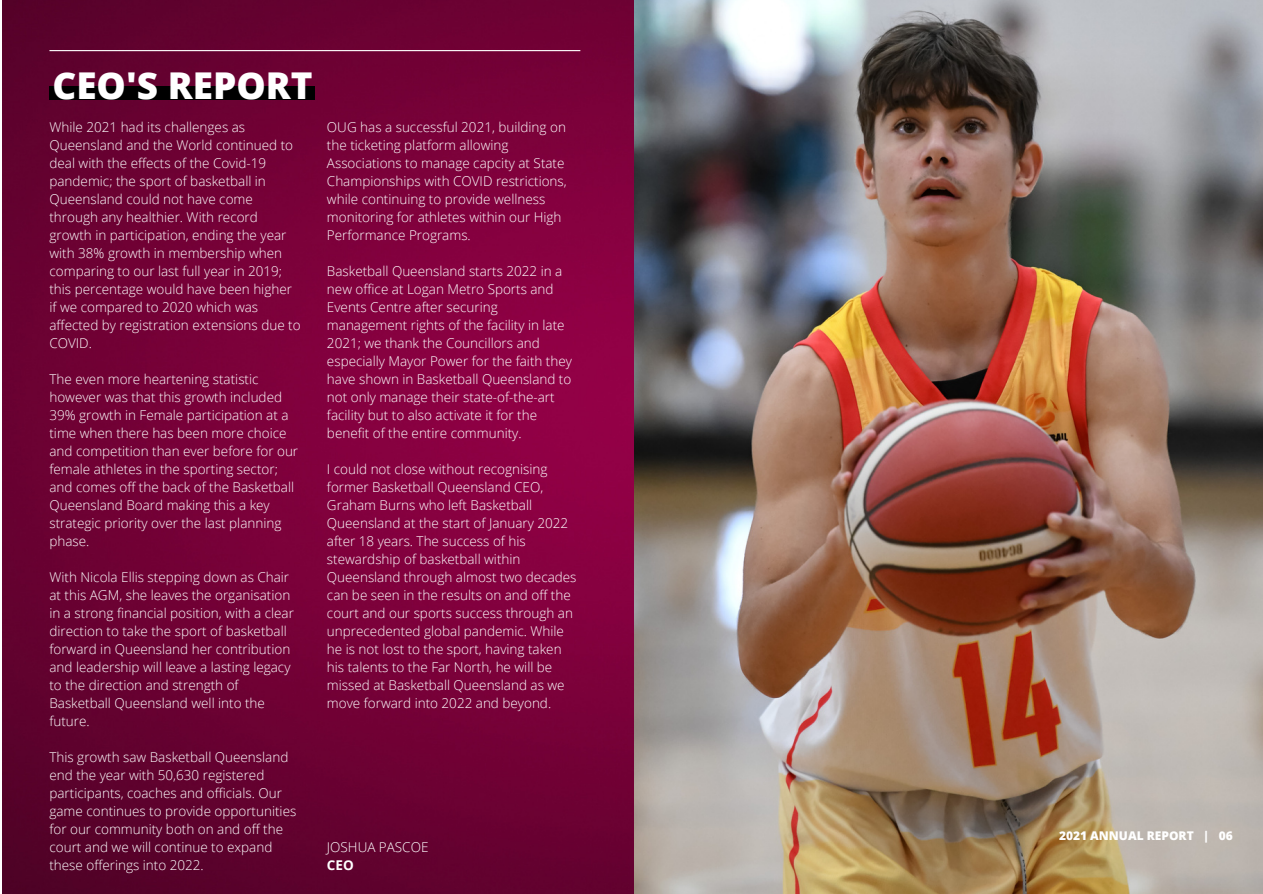
<style>
.page{position:relative;width:1263px;height:894px;background:#fff}
.page>*{position:absolute;margin:0;border:0;box-sizing:border-box;transform-origin:0 0}
.t1{font:800 36.9px "Open Sans";color:#fff}
.t2{font:300 13.5px/18px "Open Sans";color:#fff}
.t3{font:700 13.5px "Open Sans";color:#fff}
.t4{font:800 12px "Open Sans";color:#fff}
</style>
<div class="page">
<img style="left:2px;top:0;width:1261px;height:893px">
<hr style="left:49px;top:50px;width:531px;height:1px;background:#fff">
<div style="left:50px;top:86px;width:265px;height:14px;background:#000"></div>
<h1 class="t1" style="left:52px;top:60px;width:262px">CEO'S REPORT</h1>
<p class="t2" style="left:49px;top:118px;width:253px">While 2021 had its challenges as Queensland and the World continued to deal with the effects of the Covid-19 pandemic; the sport of basketball in Queensland could not have come through any healthier. With record growth in participation, ending the year with 38% growth in membership when comparing to our last full year in 2019; this percentage would have been higher if we compared to 2020 which was affected by registration extensions due to COVID.</p>
<p class="t2" style="left:49px;top:370px;width:250px">The even more heartening statistic however was that this growth included 39% growth in Female participation at a time when there has been more choice and competition than ever before for our female athletes in the sporting sector; and comes off the back of the Basketball Queensland Board making this a key strategic priority over the last planning phase.</p>
<p class="t2" style="left:49px;top:567px;width:246px">With Nicola Ellis stepping down as Chair at this AGM, she leaves the organisation in a strong financial position, with a clear direction to take the sport of basketball forward in Queensland her contribution and leadership will leave a lasting legacy to the direction and strength of Basketball Queensland well into the future.</p>
<p class="t2" style="left:49px;top:747px;width:248px">This growth saw Basketball Queensland end the year with 50,630 registered participants, coaches and officials. Our game continues to provide opportunities for our community both on and off the court and we will continue to expand these offerings into 2022.</p>
<p class="t2" style="left:327px;top:118px;width:241px">OUG has a successful 2021, building on the ticketing platform allowing Associations to manage capcity at State Championships with COVID restrictions, while continuing to provide wellness monitoring for athletes within our High Performance Programs.</p>
<p class="t2" style="left:327px;top:262px;width:246px">Basketball Queensland starts 2022 in a new office at Logan Metro Sports and Events Centre after securing management rights of the facility in late 2021; we thank the Councillors and especially Mayor Power for the faith they have shown in Basketball Queensland to not only manage their state-of-the-art facility but to also activate it for the benefit of the entire community.</p>
<p class="t2" style="left:327px;top:459px;width:251px">I could not close without recognising former Basketball Queensland CEO, Graham Burns who left Basketball Queensland at the start of January 2022 after 18 years. The success of his stewardship of basketball within Queensland through almost two decades can be seen in the results on and off the court and our sports success through an unprecedented global pandemic. While he is not lost to the sport, having taken his talents to the Far North, he will be missed at Basketball Queensland as we move forward into 2022 and beyond.</p>
<p class="t2" style="left:327px;top:837px;width:103px">JOSHUA PASCOE</p>
<p class="t3" style="left:327px;top:855px;width:28px">CEO</p>
<p class="t4" style="left:1059px;top:827px;width:175px">2021 ANNUAL REPORT | 06</p>
</div>
